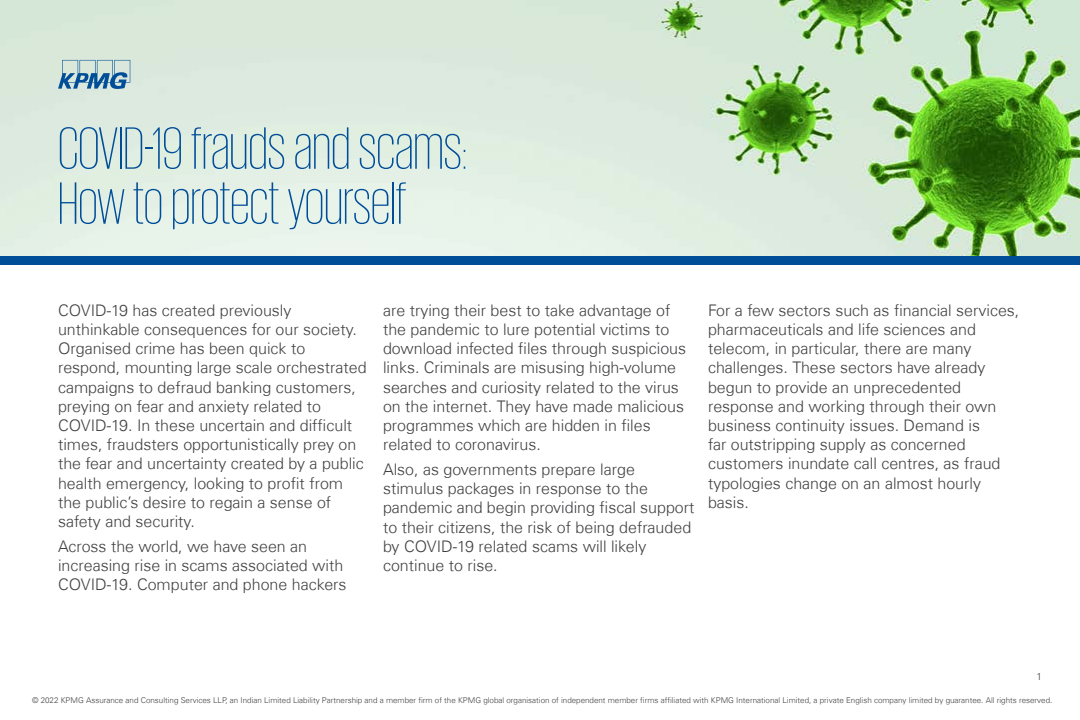
<style>
.page{position:relative;width:1080px;height:720px;background:#fff}
.page>*{position:absolute;margin:0;border:0;box-sizing:border-box;transform-origin:0 0}
.t1{font:200 61px/55px "KPMG";color:#004e98}
.t2{font:300 16px/19.2px "Universfor KPMG";color:#414042}
.t3{font:300 10px "Universfor KPMG";color:#414042}
.t4{font:300 8px "Universfor KPMG";color:#414042}
</style>
<div class="page">
<img style="left:0;top:0;width:1080px;height:256px">
<svg style="left:58px;top:60px;width:72px;height:29px;background:#8eb2c3"></svg>
<div style="left:0;top:256px;width:1080px;height:9px;background:#004e98"></div>
<h1 class="t1" style="left:58px;top:119px;width:411px">COVID-19 frauds and scams:<br>How to protect yourself</h1>
<p class="t2" style="left:58px;top:300px;width:310px">COVID-19 has created previously unthinkable consequences for our society.<br>Organised crime has been quick to respond, mounting large scale orchestrated campaigns to defraud banking customers, preying on fear and anxiety related to COVID-19. In these uncertain and difficult times, fraudsters opportunistically prey on the fear and uncertainty created by a public health emergency, looking to profit from the public’s desire to regain a sense of safety and security.</p>
<p class="t2" style="left:58px;top:537px;width:290px">Across the world, we have seen an increasing rise in scams associated with<br>COVID-19. Computer and phone hackers</p>
<p class="t2" style="left:383px;top:300px;width:305px">are trying their best to take advantage of the pandemic to lure potential victims to download infected files through suspicious links. Criminals are misusing high-volume searches and curiosity related to the virus on the internet. They have made malicious programmes which are hidden in files related to coronavirus.</p>
<p class="t2" style="left:383px;top:460px;width:313px">Also, as governments prepare large stimulus packages in response to the pandemic and begin providing fiscal support to their citizens, the risk of being defrauded by COVID-19 related scams will likely continue to rise.</p>
<p class="t2" style="left:708px;top:300px;width:313px">For a few sectors such as financial services, pharmaceuticals and life sciences and telecom, in particular, there are many challenges. These sectors have already begun to provide an unprecedented response and working through their own business continuity issues. Demand is<br>far outstripping supply as concerned customers inundate call centres, as fraud typologies change on an almost hourly basis.</p>
<p class="t3" style="left:1037px;top:670px;width:7px">1</p>
<p class="t4" style="left:32px;top:696px;width:1022px">© 2022 KPMG Assurance and Consulting Services LLP, an Indian Limited Liability Partnership and a member firm of the KPMG global organisation of independent member firms affiliated with KPMG International Limited, a private English company limited by guarantee. All rights reserved.</p>
</div>
